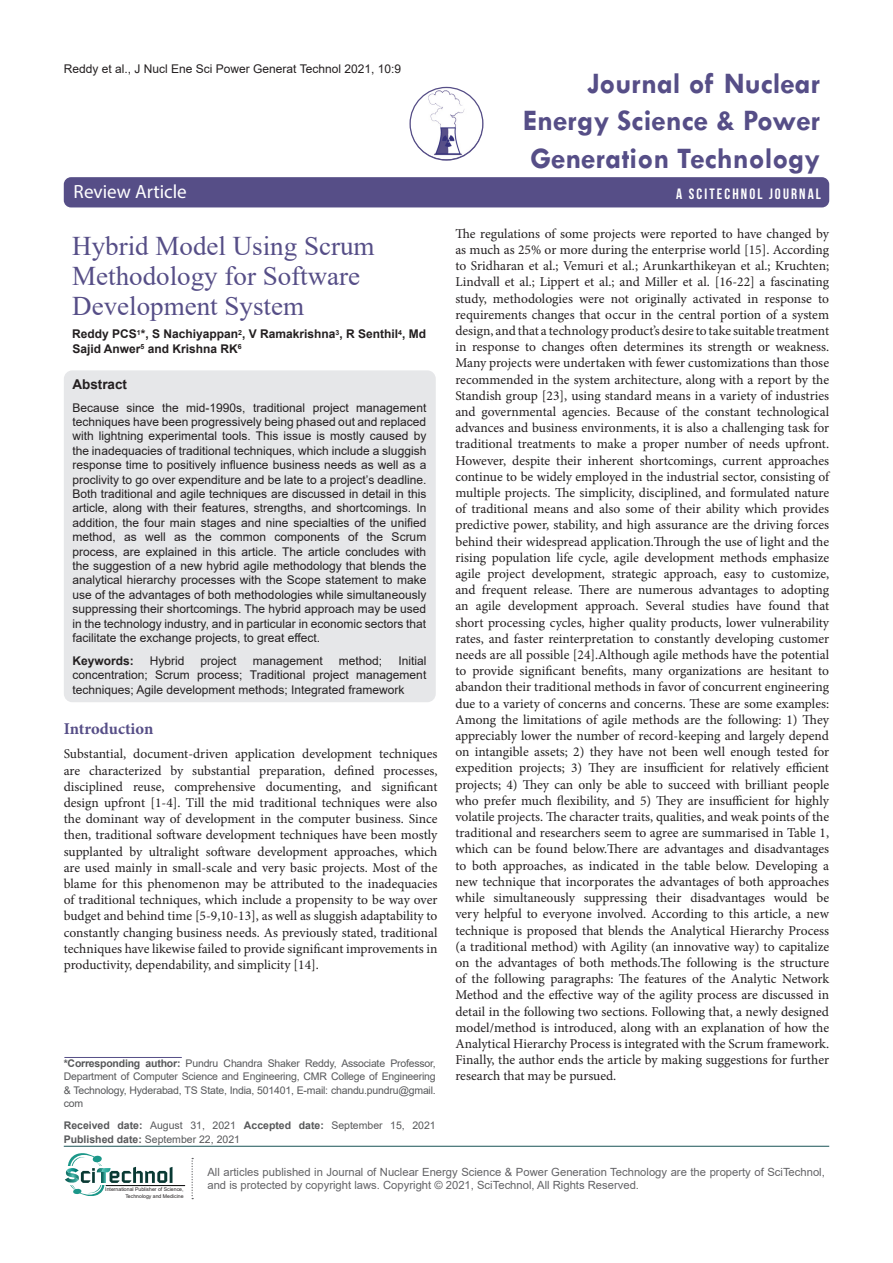
<style>
.page{position:relative;width:893px;height:1263px;background:#fff}
.page>*{position:absolute;margin:0;border:0;box-sizing:border-box;transform-origin:0 0}
.t1{font:700 30px/37.5px "Tw Cen";color:#564e87;text-align:justify}
.t2{font:27px/30px "Times New Roman";color:#564e87}
.t3{font:19.2px "Myriad Pro";color:#fff}
.t4{font:700 16.5px "Minion Pro";letter-spacing:-.005em;color:#564e87}
.t5{font:15px "Bebas Neue";letter-spacing:.14em;color:#fff}
.t6{font:13.5px/16.2px "Minion Pro";color:#231f20;text-align:justify}
.t7{font:700 13.5px "Arial";color:#231f20}
.t8{font:12px/14.4px "Arial";color:#231f20;text-align:justify}
.t9{font:700 12px/14.4px "Arial";color:#231f20}
.t10{font:11.25px/13.5px "Arial";color:#636366}
.t11{font:10.5px/13.5px "Arial";letter-spacing:-.02em;color:#57585a;text-align:justify}
.t12{font:10.5px/13.5px "Arial";color:#57585a}
.t13{font:5.1px/6.1px "Arial";color:#231f20;text-align:right}
.s1{font-weight:700}
</style>
<div class="page">
<div style="left:64px;top:177px;width:765px;height:30px;background:#564e87;border-radius:7px"></div>
<hr style="left:64px;top:1146px;width:765px;height:1px;background:#1a5457">
<img style="left:410px;top:87px;width:73px;height:73px;border-radius:36px">
<div style="left:409px;top:87px;width:74px;height:74px;border:1px solid #564e87;border-radius:50%"></div>
<hr style="left:106px;top:1185px;width:79px;height:1px;background:#000">
<svg style="left:192px;top:1158px;width:1px;height:41px"></svg>
<svg style="left:65px;top:1153px;width:107px;height:43px"></svg>
<hr style="left:64px;top:1057px;width:118px;height:1px;background:#564e87">
<div style="left:64px;top:370px;width:372px;height:332px;background:#e6e7e9;border-radius:9px"></div>
<p class="t8" style="left:64px;top:61px;width:339px">Reddy et al., J Nucl Ene Sci Power Generat Technol 2021, 10:9</p>
<h1 class="t1" style="left:523px;top:64px;width:299px;text-indent:64px">Journal of Nuclear Energy Science &amp; Power Generation Technology</h1>
<h3 class="t3" style="left:74px;top:180px;width:115px">Review Article</h3>
<p class="t5" style="left:676px;top:186px;width:146px">A SCITECHNOL JOURNAL</p>
<h2 class="t2" style="left:72px;top:230px;width:304px">Hybrid Model Using Scrum<br>Methodology for Software<br>Development System</h2>
<p class="t9" style="left:72px;top:327px;width:355px">Reddy PCS<sup>1</sup>*, S Nachiyappan<sup>2</sup>, V Ramakrishna<sup>3</sup>, R Senthil<sup>4</sup>, Md<br>Sajid Anwer<sup>5</sup> and Krishna RK<sup>6</sup></p>
<p class="t7" style="left:72px;top:374px;width:56px">Abstract</p>
<p class="t8" style="left:72px;top:400px;width:356px">Because since the mid-1990s, traditional project management techniques have been progressively being phased out and replaced with lightning experimental tools. This issue is mostly caused by the inadequacies of traditional techniques, which include a sluggish response time to positively influence business needs as well as a proclivity to go over expenditure and be late to a project’s deadline.<br>Both traditional and agile techniques are discussed in detail in this article, along with their features, strengths, and shortcomings. In addition, the four main stages and nine specialties of the unified method, as well as the common components of the Scrum process, are explained in this article. The article concludes with the suggestion of a new hybrid agile methodology that blends the analytical hierarchy processes with the Scope statement to make use of the advantages of both methodologies while simultaneously suppressing their shortcomings. The hybrid approach may be used in the technology industry, and in particular in economic sectors that facilitate the exchange projects, to great effect.</p>
<p class="t9" style="left:72px;top:654px;width:63px">Keywords:</p>
<p class="t8" style="left:150px;top:653px;width:36px">Hybrid</p>
<p class="t8" style="left:201px;top:653px;width:38px">project</p>
<p class="t8" style="left:253px;top:653px;width:72px">management</p>
<p class="t8" style="left:339px;top:653px;width:45px">method;</p>
<p class="t8" style="left:72px;top:653px;width:355px;text-indent:326px">Initial concentration; Scrum process; Traditional project management techniques; Agile development methods; Integrated framework</p>
<p class="t4" style="left:64px;top:717px;width:91px">Introduction</p>
<p class="t6" style="left:64px;top:746px;width:375px">Substantial, document-driven application development techniques are characterized by substantial preparation, defined processes, disciplined reuse, comprehensive documenting, and significant design upfront [1-4]. Till the mid traditional techniques were also the dominant way of development in the computer business. Since then, traditional software development techniques have been mostly supplanted by ultralight software development approaches, which are used mainly in small-scale and very basic projects. Most of the blame for this phenomenon may be attributed to the inadequacies of traditional techniques, which include a propensity to be way over budget and behind time [5-9,10-13], as well as sluggish adaptability to constantly changing business needs. As previously stated, traditional techniques have likewise failed to provide significant improvements in productivity, dependability, and simplicity [14].</p>
<p class="t11" style="left:64px;top:1056px;width:373px"><span class="s1">*Corresponding author:</span> Pundru Chandra Shaker Reddy, Associate Professor, Department of Computer Science and Engineering, CMR College of Engineering &amp; Technology, Hyderabad, TS State, India, 501401, E-mail: chandu.pundru@gmail. com</p>
<p class="t12" style="left:64px;top:1118px;width:374px"><span class="s1">Received date:</span> August 31, 2021 <span class="s1">Accepted date:</span> September 15, 2021<br><span class="s1">Published date:</span> September 22, 2021</p>
<p class="t6" style="left:455px;top:225px;width:375px">The regulations of some projects were reported to have changed by as much as 25% or more during the enterprise world [15]. According to Sridharan et al.; Vemuri et al.; Arunkarthikeyan et al.; Kruchten; Lindvall et al.; Lippert et al.; and Miller et al. [16-22] a fascinating study, methodologies were not originally activated in response to requirements changes that occur in the central portion of a system design, and that a technology product’s desire to take suitable treatment in response to changes often determines its strength or weakness.<br>Many projects were undertaken with fewer customizations than those recommended in the system architecture, along with a report by the Standish group [23], using standard means in a variety of industries and governmental agencies. Because of the constant technological advances and business environments, it is also a challenging task for traditional treatments to make a proper number of needs upfront.<br>However, despite their inherent shortcomings, current approaches continue to be widely employed in the industrial sector, consisting of multiple projects. The simplicity, disciplined, and formulated nature of traditional means and also some of their ability which provides predictive power, stability, and high assurance are the driving forces behind their widespread application.Through the use of light and the rising population life cycle, agile development methods emphasize agile project development, strategic approach, easy to customize, and frequent release. There are numerous advantages to adopting an agile development approach. Several studies have found that short processing cycles, higher quality products, lower vulnerability rates, and faster reinterpretation to constantly developing customer needs are all possible [24].Although agile methods have the potential to provide significant benefits, many organizations are hesitant to abandon their traditional methods in favor of concurrent engineering due to a variety of concerns and concerns. These are some examples:<br>Among the limitations of agile methods are the following: 1) They appreciably lower the number of record-keeping and largely depend on intangible assets; 2) they have not been well enough tested for expedition projects; 3) They are insufficient for relatively efficient projects; 4) They can only be able to succeed with brilliant people who prefer much flexibility, and 5) They are insufficient for highly volatile projects. The character traits, qualities, and weak points of the traditional and researchers seem to agree are summarised in Table 1, which can be found below.There are advantages and disadvantages to both approaches, as indicated in the table below. Developing a new technique that incorporates the advantages of both approaches while simultaneously suppressing their disadvantages would be very helpful to everyone involved. According to this article, a new technique is proposed that blends the Analytical Hierarchy Process (a traditional method) with Agility (an innovative way) to capitalize on the advantages of both methods.The following is the structure of the following paragraphs: The features of the Analytic Network Method and the effective way of the agility process are discussed in detail in the following two sections. Following that, a newly designed model/method is introduced, along with an explanation of how the Analytical Hierarchy Process is integrated with the Scrum framework.<br>Finally, the author ends the article by making suggestions for further research that may be pursued.</p>
<p class="t13" style="left:105px;top:1186px;width:80px">International Publisher of Science,<br>Technology and Medicine</p>
<p class="t10" style="left:207px;top:1165px;width:619px">All articles published in Journal of Nuclear Energy Science &amp; Power Generation Technology are the property of SciTechnol, and is protected by copyright laws. Copyright © 2021, SciTechnol, All Rights Reserved.</p>
</div>
